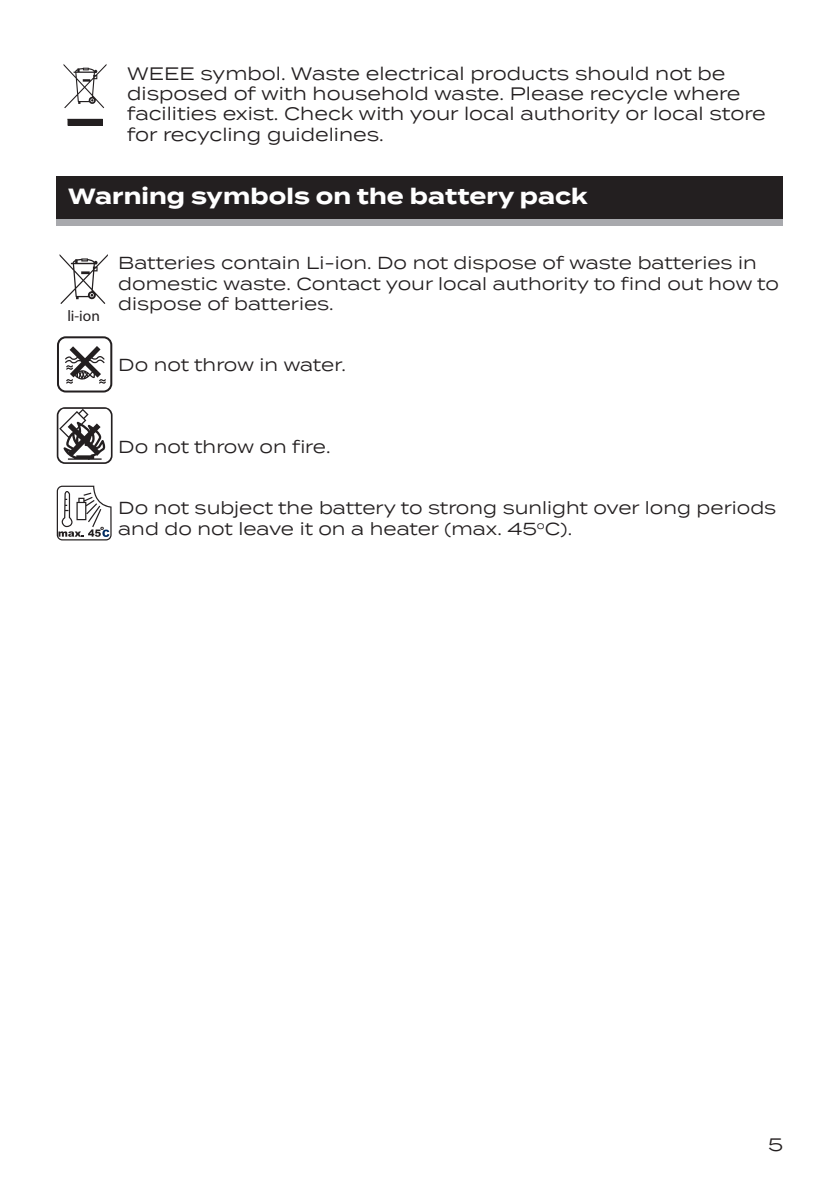
<style>
.page{position:relative;width:840px;height:1191px;background:#fff}
.page>*{position:absolute;margin:0;border:0;box-sizing:border-box;transform-origin:0 0}
.t1{font:700 22px "Termina";letter-spacing:.005em;color:#fff}
.t2{font:18px/20.4px "Termina";color:#231f20}
.t3{font:17.4px/20.4px "Termina";color:#231f20}
.t4{font:15.4px "Myriad Pro";color:#231f20}
</style>
<div class="page">
<div style="left:56px;top:183px;width:726px;height:42px;background:#a8a9ad"></div>
<div style="left:56px;top:176px;width:726px;height:43px;background:#231f20"></div>
<svg style="left:67px;top:119px;width:36px;height:6px"></svg>
<svg style="left:63px;top:64px;width:43px;height:44px"></svg>
<div style="left:57px;top:336px;width:55px;height:56px;border:2px solid #231f20;border-radius:8px"></div>
<svg style="left:65px;top:346px;width:41px;height:38px"></svg>
<svg style="left:57px;top:407px;width:55px;height:57px"></svg>
<svg style="left:57px;top:485px;width:54px;height:55px"></svg>
<svg style="left:60px;top:254px;width:48px;height:50px"></svg>
<p class="t2" style="left:127px;top:62px;width:640px">WEEE symbol. Waste electrical products should not be disposed of with household waste. Please recycle where facilities exist. Check with your local authority or local store for recycling guidelines.</p>
<p class="t1" style="left:68px;top:180px;width:521px">Warning symbols on the battery pack</p>
<p class="t4" style="left:67px;top:306px;width:34px">li-ion</p>
<p class="t3" style="left:118px;top:252px;width:662px">Batteries contain Li-ion. Do not dispose of waste batteries in domestic waste. Contact your local authority to find out how to dispose of batteries.</p>
<p class="t3" style="left:118px;top:354px;width:229px">Do not throw in water.</p>
<p class="t3" style="left:118px;top:436px;width:213px">Do not throw on fire.</p>
<p class="t3" style="left:118px;top:497px;width:659px">Do not subject the battery to strong sunlight over long periods and do not leave it on a heater (max. 45<sup>o</sup>C).</p>
<p class="t2" style="left:767px;top:1133px;width:16px">5</p>
</div>
